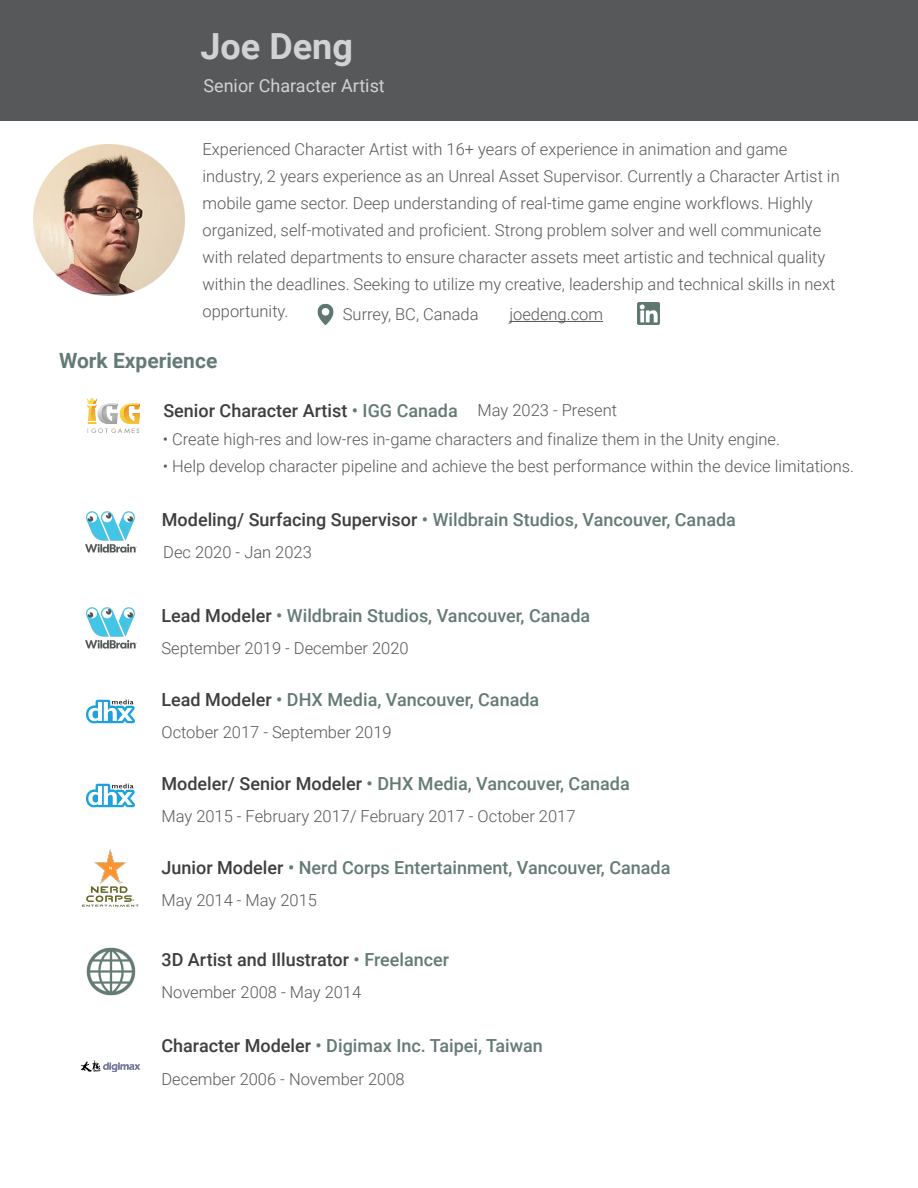
<style>
.page{position:relative;width:918px;height:1188px;background:#fff}
.page>*{position:absolute;margin:0;border:0;box-sizing:border-box;transform-origin:0 0}
.t1{font:700 36px "Roboto";color:#d1d2d4}
.t2{font:700 21px "Roboto";color:#647a76}
.t3{font:500 18px "Roboto";color:#647a76}
.t4{font:500 18px "Roboto";color:#3e3e3f}
.t5{font:18px "Roboto";color:#d1d2d4}
.t6{font:300 16.5px/27px "Roboto";color:#57585a}
.s1{color:#647a76}
.s2{font-weight:300;font-size:16.5px;color:#57585a}
.s3{color:#3e3e3f}
</style>
<div class="page">
<div style="left:0;top:0;width:918px;height:120px;background:#57585a"></div>
<img style="left:33px;top:144px;width:152px;height:151px">
<img style="left:317px;top:303px;width:17px;height:22px">
<img style="left:637px;top:302px;width:23px;height:23px">
<hr style="left:509px;top:321px;width:94px;height:1px;background:#57585a">
<img style="left:86px;top:398px;width:54px;height:35px">
<img style="left:85px;top:511px;width:52px;height:42px">
<img style="left:85px;top:607px;width:52px;height:42px">
<img style="left:86px;top:699px;width:49px;height:25px">
<img style="left:86px;top:783px;width:49px;height:25px">
<img style="left:82px;top:849px;width:57px;height:58px">
<img style="left:86px;top:947px;width:50px;height:49px">
<img style="left:81px;top:1060px;width:59px;height:12px">
<h1 class="t1" style="left:200px;top:21px;width:154px">Joe Deng</h1>
<p class="t5" style="left:203px;top:73px;width:183px">Senior Character Artist</p>
<p class="t6" style="left:202px;top:135px;width:639px">Experienced Character Artist with 16+ years of experience in animation and game industry, 2 years experience as an Unreal Asset Supervisor. Currently a Character Artist in mobile game sector. Deep understanding of real-time game engine workflows. Highly organized, self-motivated and proficient. Strong problem solver and well communicate with related departments to ensure character assets meet artistic and technical quality within the deadlines. Seeking to utilize my creative, leadership and technical skills in next opportunity.</p>
<p class="t6" style="left:343px;top:300px;width:137px">Surrey, BC, Canada</p>
<p class="t6" style="left:509px;top:300px;width:95px">joedeng.com</p>
<p class="t2" style="left:59px;top:346px;width:160px">Work Experience</p>
<p class="t4" style="left:163px;top:397px;width:455px">Senior Character Artist <span class="s1">• IGG Canada</span> <span class="s2">May 2023 - Present</span></p>
<p class="t6" style="left:163px;top:425px;width:619px">• Create high-res and low-res in-game characters and finalize them in the Unity engine.</p>
<p class="t6" style="left:163px;top:452px;width:693px">• Help develop character pipeline and achieve the best performance within the device limitations.</p>
<p class="t3" style="left:162px;top:507px;width:576px"><span class="s3">Modeling/ Surfacing Supervisor</span> • Wildbrain Studios, Vancouver, Canada</p>
<p class="t6" style="left:163px;top:538px;width:150px">Dec 2020 - Jan 2023</p>
<p class="t3" style="left:161px;top:603px;width:430px"><span class="s3">Lead Modeler</span> • Wildbrain Studios, Vancouver, Canada</p>
<p class="t6" style="left:161px;top:634px;width:249px">September 2019 - December 2020</p>
<p class="t3" style="left:161px;top:687px;width:379px"><span class="s3">Lead Modeler</span> • DHX Media, Vancouver, Canada</p>
<p class="t6" style="left:161px;top:718px;width:232px">October 2017 - September 2019</p>
<p class="t3" style="left:161px;top:771px;width:470px"><span class="s3">Modeler/ Senior Modeler</span> • DHX Media, Vancouver, Canada</p>
<p class="t6" style="left:161px;top:802px;width:416px">May 2015 - February 2017/ February 2017 - October 2017</p>
<p class="t3" style="left:161px;top:855px;width:510px"><span class="s3">Junior Modeler</span> • Nerd Corps Entertainment, Vancouver, Canada</p>
<p class="t6" style="left:161px;top:886px;width:157px">May 2014 - May 2015</p>
<p class="t4" style="left:161px;top:946px;width:289px">3D Artist and Illustrator <span class="s1">• Freelancer</span></p>
<p class="t6" style="left:161px;top:978px;width:201px">November 2008 - May 2014</p>
<p class="t3" style="left:161px;top:1033px;width:383px"><span class="s3">Character Modeler</span> • Digimax Inc. Taipei, Taiwan</p>
<p class="t6" style="left:161px;top:1065px;width:245px">December 2006 - November 2008</p>
</div>
